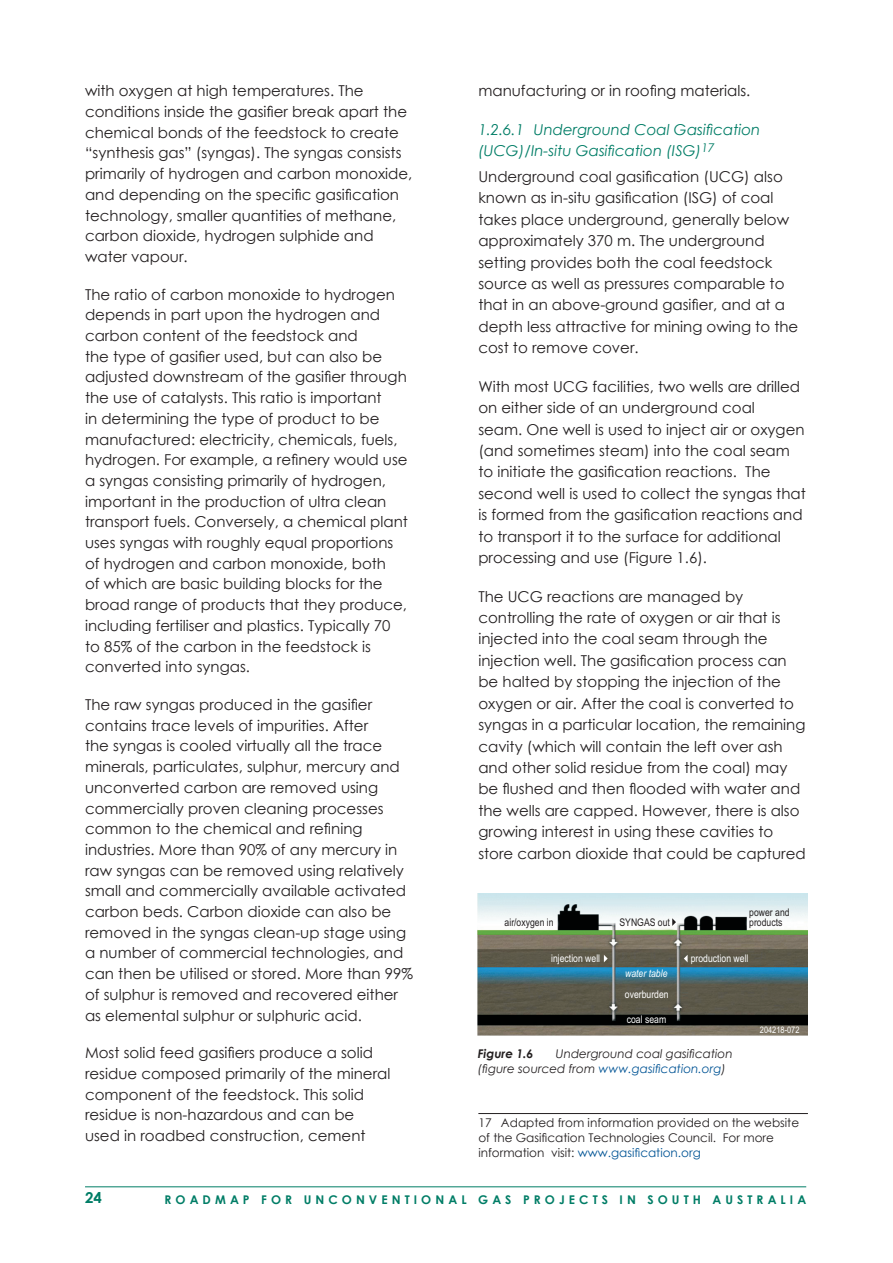
<style>
.page{position:relative;width:893px;height:1263px;background:#fff}
.page>*{position:absolute;margin:0;border:0;box-sizing:border-box;transform-origin:0 0}
.body{font:15px/20.7px "Century Gothic";color:#231f20}
.head_4{font:italic 15px/21.5px "Century Gothic";color:#007d66}
.t1{font:700 15px "Century Gothic";color:#007d66}
.footnote{font:12px/15px "Century Gothic";color:#231f20}
.t2{font:italic 12px/14.4px "Century Gothic";color:#231f20}
.t3{font:700 12px "Century Gothic";letter-spacing:.34em;color:#007d66}
.t4{font:italic 700 12px "Century Gothic";color:#231f20}
.t5{font:10.5px/10.1px "Arial Narrow";color:#231f20}
.t6{font:10.5px "Arial Narrow";color:#fff}
.t7{font:italic 10.5px/21px "Arial Narrow";color:#fff}
.t8{font:9px "Arial Narrow";color:#fff}
.s1{font-style:normal}
.s2{color:#005495}
</style>
<div class="page">
<hr style="left:85px;top:1186px;width:721px;height:1px;background:#007d66">
<hr style="left:478px;top:1113px;width:330px;height:1px;background:#231f20">
<img style="left:478px;top:893px;width:329px;height:142px">
<svg style="left:672px;top:918px;width:4px;height:8px"></svg>
<svg style="left:604px;top:955px;width:4px;height:7px"></svg>
<svg style="left:684px;top:955px;width:4px;height:7px"></svg>
<p class="body" style="left:85px;top:80px;width:329px">with oxygen at high temperatures. The conditions inside the gasifier break apart the chemical bonds of the feedstock to create “synthesis gas” (syngas). The syngas consists primarily of hydrogen and carbon monoxide, and depending on the specific gasification technology, smaller quantities of methane, carbon dioxide, hydrogen sulphide and water vapour.</p>
<p class="body" style="left:85px;top:284px;width:324px">The ratio of carbon monoxide to hydrogen depends in part upon the hydrogen and carbon content of the feedstock and<br>the type of gasifier used, but can also be adjusted downstream of the gasifier through the use of catalysts. This ratio is important<br>in determining the type of product to be manufactured: electricity, chemicals, fuels, hydrogen. For example, a refinery would use a syngas consisting primarily of hydrogen, important in the production of ultra clean transport fuels. Conversely, a chemical plant uses syngas with roughly equal proportions of hydrogen and carbon monoxide, both<br>of which are basic building blocks for the broad range of products that they produce, including fertiliser and plastics. Typically 70 to 85% of the carbon in the feedstock is converted into syngas.</p>
<p class="body" style="left:85px;top:694px;width:330px">The raw syngas produced in the gasifier contains trace levels of impurities. After<br>the syngas is cooled virtually all the trace minerals, particulates, sulphur, mercury and unconverted carbon are removed using commercially proven cleaning processes common to the chemical and refining industries. More than 90% of any mercury in raw syngas can be removed using relatively small and commercially available activated carbon beds. Carbon dioxide can also be removed in the syngas clean-up stage using a number of commercial technologies, and can then be utilised or stored. More than 99% of sulphur is removed and recovered either as elemental sulphur or sulphuric acid.</p>
<p class="body" style="left:85px;top:1042px;width:307px">Most solid feed gasifiers produce a solid residue composed primarily of the mineral component of the feedstock. This solid residue is non-hazardous and can be used in roadbed construction, cement</p>
<p class="body" style="left:478px;top:80px;width:273px">manufacturing or in roofing materials.</p>
<p class="head_4" style="left:478px;top:118px;width:284px">1.2.6.1 Underground Coal Gasification (UCG)/In-situ Gasification (ISG)<sup>17</sup></p>
<p class="body" style="left:478px;top:165px;width:321px;line-height:21.5px">Underground coal gasification (UCG) also known as in-situ gasification (ISG) of coal takes place underground, generally below approximately 370 m. The underground setting provides both the coal feedstock source as well as pressures comparable to that in an above-ground gasifier, and at a depth less attractive for mining owing to the cost to remove cover.</p>
<p class="body" style="left:478px;top:375px;width:329px;line-height:21.5px">With most UCG facilities, two wells are drilled on either side of an underground coal<br>seam. One well is used to inject air or oxygen (and sometimes steam) into the coal seam to initiate the gasification reactions. The second well is used to collect the syngas that is formed from the gasification reactions and to transport it to the surface for additional processing and use (Figure 1.6).</p>
<p class="body" style="left:478px;top:585px;width:329px;line-height:21.5px">The UCG reactions are managed by controlling the rate of oxygen or air that is injected into the coal seam through the injection well. The gasification process can be halted by stopping the injection of the oxygen or air. After the coal is converted to syngas in a particular location, the remaining cavity (which will contain the left over ash and other solid residue from the coal) may be flushed and then flooded with water and the wells are capped. However, there is also growing interest in using these cavities to store carbon dioxide that could be captured</p>
<p class="t5" style="left:505px;top:918px;width:51px">air/oxygen in</p>
<p class="t5" style="left:619px;top:918px;width:52px">SYNGAS out</p>
<p class="t5" style="left:749px;top:908px;width:42px">power and products</p>
<p class="t6" style="left:551px;top:955px;width:51px">injection well</p>
<p class="t6" style="left:691px;top:955px;width:59px">production well</p>
<p class="t7" style="left:625px;top:962px;width:45px">water table <span class="s1">overburden</span></p>
<p class="t6" style="left:627px;top:1016px;width:41px">coal seam</p>
<p class="t4" style="left:478px;top:1045px;width:57px">Figure 1.6</p>
<p class="t8" style="left:760px;top:1027px;width:41px">204218-072</p>
<p class="t2" style="left:478px;top:1046px;width:256px;text-indent:78px">Underground coal gasification (figure sourced from <span class="s2">www.gasification.org</span>)</p>
<p class="footnote" style="left:478px;top:1115px;width:322px">17 Adapted from information provided on the website of the Gasification Technologies Council. For more information visit: <span class="s2">www.gasification.org</span></p>
<p class="t1" style="left:85px;top:1186px;width:18px">24</p>
<p class="t3" style="left:164px;top:1190px;width:643px">ROADMAP FOR UNCONVENTIONAL GAS PROJECTS IN SOUTH AUSTRALIA</p>
</div>
